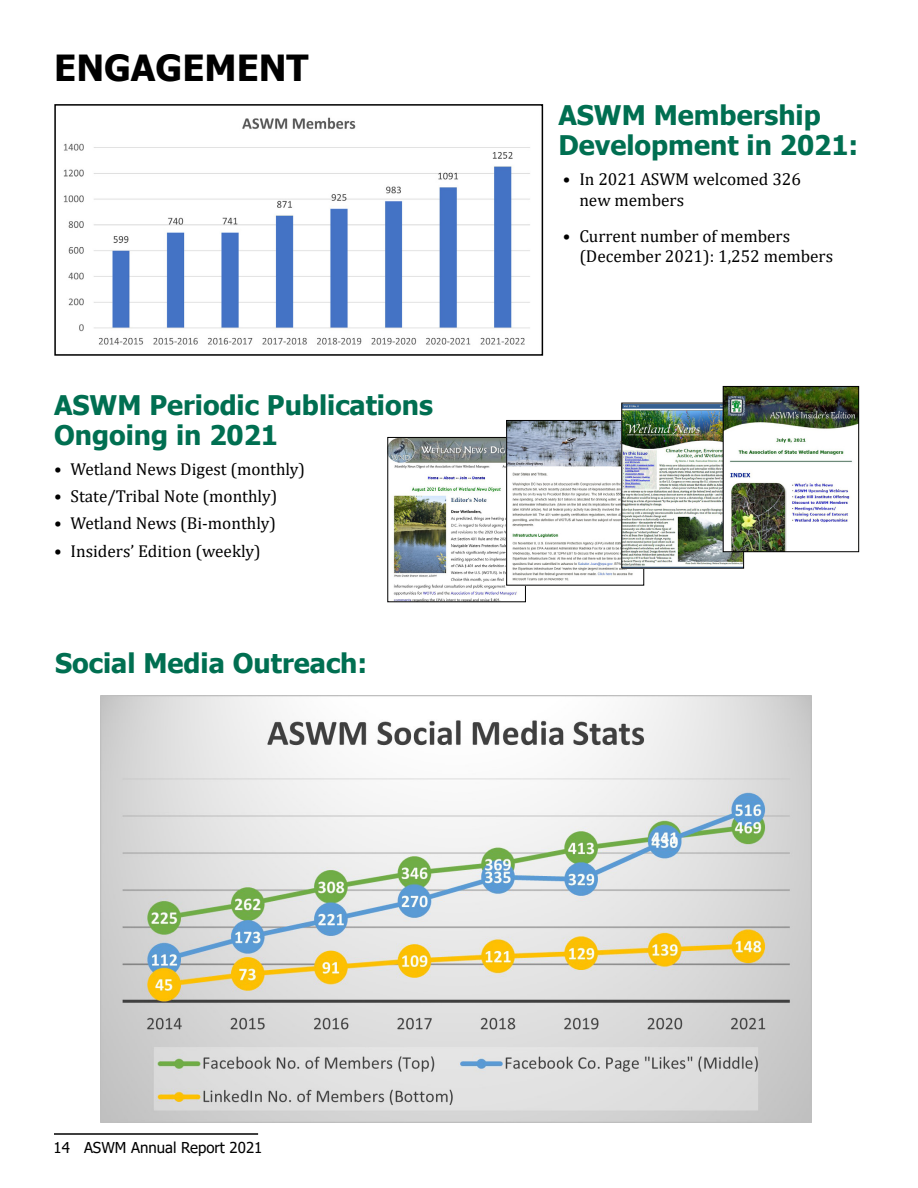
<style>
.page{position:relative;width:918px;height:1188px;background:#fff}
.page>*{position:absolute;margin:0;border:0;box-sizing:border-box;transform-origin:0 0}
.t1{font:700 36px "Tahoma";color:#000}
.t2{font:700 27px/30px "Tahoma";color:#006f51}
.t3{font:17.25px/20.7px "Cambria";color:#000}
.t4{font:15px "Tahoma";color:#000}
</style>
<div class="page">
<hr style="left:54px;top:1133px;width:204px;height:2px;background:#000">
<img style="left:63px;top:117px;width:467px;height:228px">
<div style="left:54px;top:104px;width:489px;height:252px;border:2px solid #000"></div>
<img style="left:389px;top:439px;width:129px;height:161px">
<div style="left:387px;top:437px;width:139px;height:165px;border:1px solid #000"></div>
<img style="left:508px;top:422px;width:125px;height:162px">
<div style="left:506px;top:420px;width:138px;height:166px;border:1px solid #000"></div>
<img style="left:623px;top:405px;width:119px;height:162px">
<img style="left:725px;top:388px;width:132px;height:162px">
<div style="left:723px;top:386px;width:136px;height:166px;border:1px solid #000"></div>
<img style="left:100px;top:696px;width:711px;height:427px">
<h1 class="t1" style="left:54px;top:43px;width:256px">ENGAGEMENT</h1>
<h2 class="t2" style="left:54px;top:391px;width:380px">ASWM Periodic Publications<br>Ongoing in 2021</h2>
<p class="t3" style="left:54px;top:458px;width:253px">• Wetland News Digest (monthly)</p>
<p class="t3" style="left:54px;top:486px;width:225px">• State/Tribal Note (monthly)</p>
<p class="t3" style="left:54px;top:513px;width:224px">• Wetland News (Bi-monthly)</p>
<p class="t3" style="left:54px;top:541px;width:208px">• Insiders’ Edition (weekly)</p>
<h2 class="t2" style="left:55px;top:649px;width:314px">Social Media Outreach:</h2>
<h2 class="t2" style="left:558px;top:102px;width:302px">ASWM Membership<br>Development in 2021:</h2>
<p class="t3" style="left:579px;top:169px;width:223px;text-indent:-17px">• In 2021 ASWM welcomed 326 new members</p>
<p class="t3" style="left:579px;top:225px;width:255px;text-indent:-17px">• Current number of members (December 2021): 1,252 members</p>
<p class="t4" style="left:54px;top:1137px;width:210px">14 ASWM Annual Report 2021</p>
</div>
